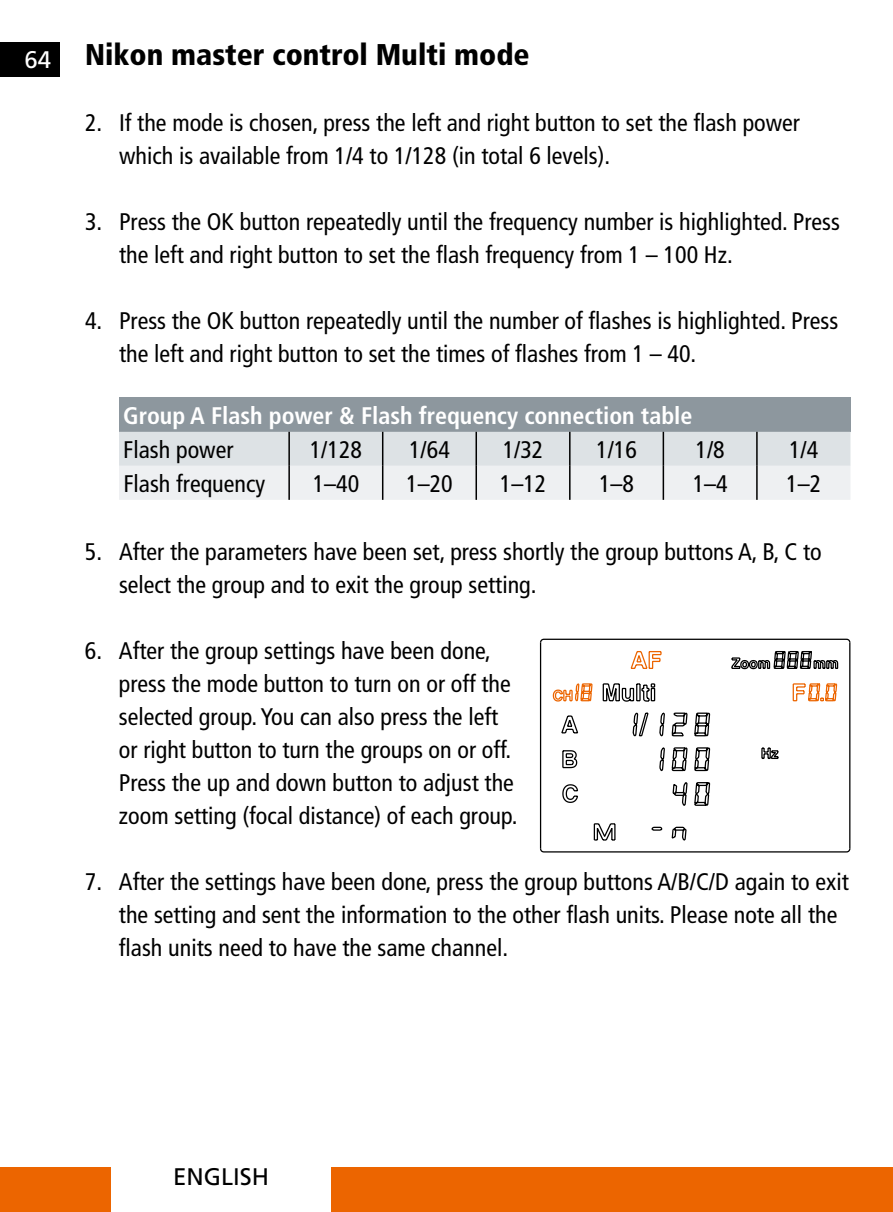
<style>
.page{position:relative;width:893px;height:1212px;background:#fff}
.page>*{position:absolute;margin:0;border:0;box-sizing:border-box;transform-origin:0 0}
.t1{font:900 condensed 30px "Frutiger LT";color:#000}
.t2{font:condensed 24px/33px "Frutiger LT";color:#000}
.t3{font:700 condensed 24px "Frutiger LT";color:#fff}
.t4{font:24px "Frutiger LT";color:#000}
</style>
<div class="page">
<div style="left:331px;top:1167px;width:562px;height:45px;background:#ec6500"></div>
<div style="left:0;top:1167px;width:111px;height:45px;background:#ec6500"></div>
<div style="left:0;top:43px;width:60px;height:34px;background:#000"></div>
<div style="left:119px;top:398px;width:731px;height:34px;background:#8d979e"></div>
<svg style="left:119px;top:432px;width:731px;height:68px;background:#e5e8eb"></svg>
<hr style="left:475px;top:432px;width:2px;height:34px;background:#000">
<hr style="left:569px;top:432px;width:2px;height:34px;background:#000">
<hr style="left:663px;top:432px;width:1px;height:34px;background:#000">
<hr style="left:756px;top:432px;width:2px;height:34px;background:#000">
<hr style="left:475px;top:466px;width:2px;height:34px;background:#000">
<hr style="left:569px;top:466px;width:2px;height:34px;background:#000">
<hr style="left:663px;top:466px;width:1px;height:34px;background:#000">
<hr style="left:756px;top:466px;width:2px;height:34px;background:#000">
<hr style="left:382px;top:432px;width:1px;height:34px;background:#000">
<hr style="left:382px;top:466px;width:1px;height:34px;background:#000">
<hr style="left:288px;top:432px;width:2px;height:34px;background:#000">
<hr style="left:288px;top:466px;width:2px;height:34px;background:#000">
<svg style="left:540px;top:638px;width:311px;height:215px"></svg>
<svg style="left:539px;top:641px;width:312px;height:209px"></svg>
<p class="t1" style="left:24px;top:37px;width:507px"><sub>64</sub> Nikon master control Multi mode</p>
<p class="t2" style="left:119px;top:106px;width:682px;text-indent:-34px">2. If the mode is chosen, press the left and right button to set the flash power which is available from 1/4 to 1/128 (in total 6 levels).</p>
<p class="t2" style="left:119px;top:205px;width:722px;text-indent:-34px">3. Press the OK button repeatedly until the frequency number is highlighted. Press the left and right button to set the flash frequency from 1 – 100 Hz.</p>
<p class="t2" style="left:119px;top:304px;width:721px;text-indent:-34px">4. Press the OK button repeatedly until the number of flashes is highlighted. Press the left and right button to set the times of flashes from 1 – 40.</p>
<p class="t3" style="left:123px;top:401px;width:571px">Group A Flash power &amp; Flash frequency connection table</p>
<p class="t2" style="left:123px;top:433px;width:112px">Flash power</p>
<p class="t2" style="left:310px;top:433px;width:54px">1/128</p>
<p class="t2" style="left:409px;top:433px;width:42px">1/64</p>
<p class="t2" style="left:503px;top:433px;width:42px">1/32</p>
<p class="t2" style="left:596px;top:433px;width:42px">1/16</p>
<p class="t2" style="left:695px;top:433px;width:31px">1/8</p>
<p class="t2" style="left:789px;top:433px;width:31px">1/4</p>
<p class="t2" style="left:123px;top:467px;width:143px">Flash frequency</p>
<p class="t2" style="left:313px;top:467px;width:48px">1–40</p>
<p class="t2" style="left:406px;top:467px;width:48px">1–20</p>
<p class="t2" style="left:500px;top:467px;width:48px">1–12</p>
<p class="t2" style="left:599px;top:467px;width:37px">1–8</p>
<p class="t2" style="left:693px;top:467px;width:37px">1–4</p>
<p class="t2" style="left:786px;top:467px;width:37px">1–2</p>
<p class="t2" style="left:119px;top:535px;width:704px;text-indent:-34px">5. After the parameters have been set, press shortly the group buttons A, B, C to select the group and to exit the group setting.</p>
<p class="t2" style="left:119px;top:634px;width:397px;text-indent:-34px">6. After the group settings have been done, press the mode button to turn on or off the selected group. You can also press the left or right button to turn the groups on or off.<br>Press the up and down button to adjust the zoom setting (focal distance) of each group.</p>
<p class="t2" style="left:119px;top:865px;width:731px;text-indent:-34px">7. After the settings have been done, press the group buttons A/B/C/D again to exit the setting and sent the information to the other flash units. Please note all the flash units need to have the same channel.</p>
<p class="t4" style="left:173px;top:1162px;width:97px">ENGLISH</p>
</div>
